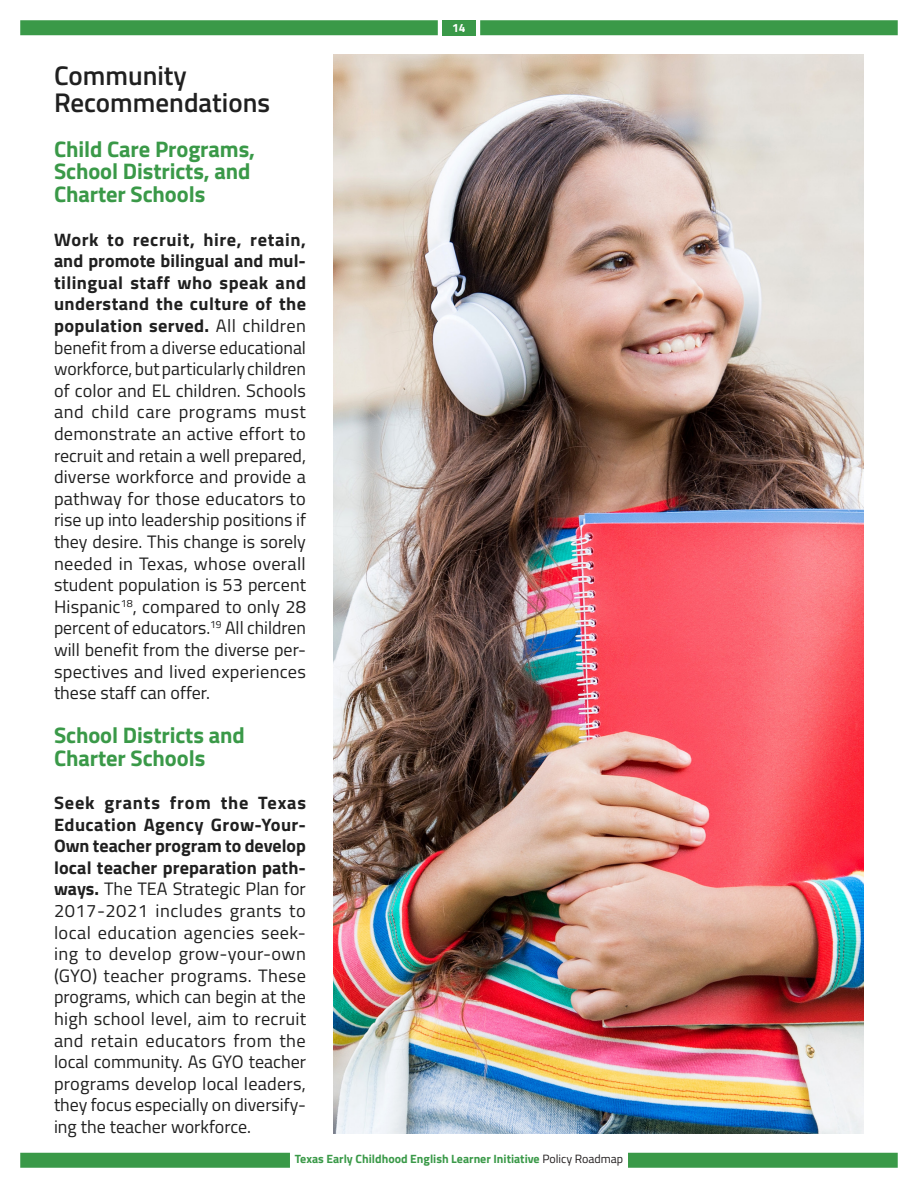
<style>
.page{position:relative;width:918px;height:1188px;background:#fff}
.page>*{position:absolute;margin:0;border:0;box-sizing:border-box;transform-origin:0 0}
.t1{font:600 27px/27px "Titillium Web";color:#202020}
.t2{font:700 22.5px/22.5px "Titillium Web";letter-spacing:-.005em;color:#3a9948}
.Normal_Text{font:18px/21.6px "Titillium Web";color:#202020;text-align:justify}
.t3{font:700 12px "Titillium Web";color:#3a9948}
.t4{font:700 12px "Titillium Web";color:#fff}
.s1{font-weight:700}
.s2{font-weight:400;color:#231f20}
</style>
<div class="page">
<div style="left:442px;top:20px;width:34px;height:15px;background:#3a9948"></div>
<div style="left:480px;top:20px;width:418px;height:15px;background:#3a9948"></div>
<div style="left:20px;top:20px;width:418px;height:15px;background:#3a9948"></div>
<div style="left:20px;top:1153px;width:270px;height:15px;background:#3a9948"></div>
<div style="left:628px;top:1153px;width:270px;height:15px;background:#3a9948"></div>
<img style="left:333px;top:54px;width:531px;height:1080px">
<h2 class="t1" style="left:54px;top:60px;width:218px">Community<br>Recommendations</h2>
<h3 class="t2" style="left:54px;top:136px;width:203px">Child Care Programs,<br>School Districts, and<br>Charter Schools</h3>
<p class="Normal_Text" style="left:54px;top:228px;width:254px"><span class="s1">Work to recruit, hire, retain, and promote bilingual and mul&shy;tilingual staff who speak and understand the culture of the population served.</span> All children benefit from a diverse educational workforce, but particularly children of color and EL children. Schools and child care programs must demonstrate an active effort to recruit and retain a well prepared, diverse workforce and provide a pathway for those educators to rise up into leadership positions if they desire. This change is sorely needed in Texas, whose overall student population is 53 percent Hispanic<sup>18</sup>, compared to only 28 percent of educators.<sup>19</sup> All children will benefit from the diverse per&shy;spectives and lived experiences these staff can offer.</p>
<h3 class="t2" style="left:54px;top:723px;width:192px">School Districts and<br>Charter Schools</h3>
<p class="Normal_Text" style="left:54px;top:791px;width:254px"><span class="s1">Seek grants from the Texas Education Agency Grow-Your-Own teacher program to develop local teacher preparation path&shy;ways.</span> The TEA Strategic Plan for 2017-2021 includes grants to local education agencies seek&shy;ing to develop grow-your-own (GYO) teacher programs. These programs, which can begin at the high school level, aim to recruit and retain educators from the local community. As GYO teacher programs develop local leaders, they focus especially on diversify&shy;ing the teacher workforce.</p>
<p class="t4" style="left:452px;top:19px;width:15px">14</p>
<p class="t3" style="left:295px;top:1150px;width:330px">Texas Early Childhood English Learner Initiative <span class="s2">Policy Roadmap</span></p>
</div>
